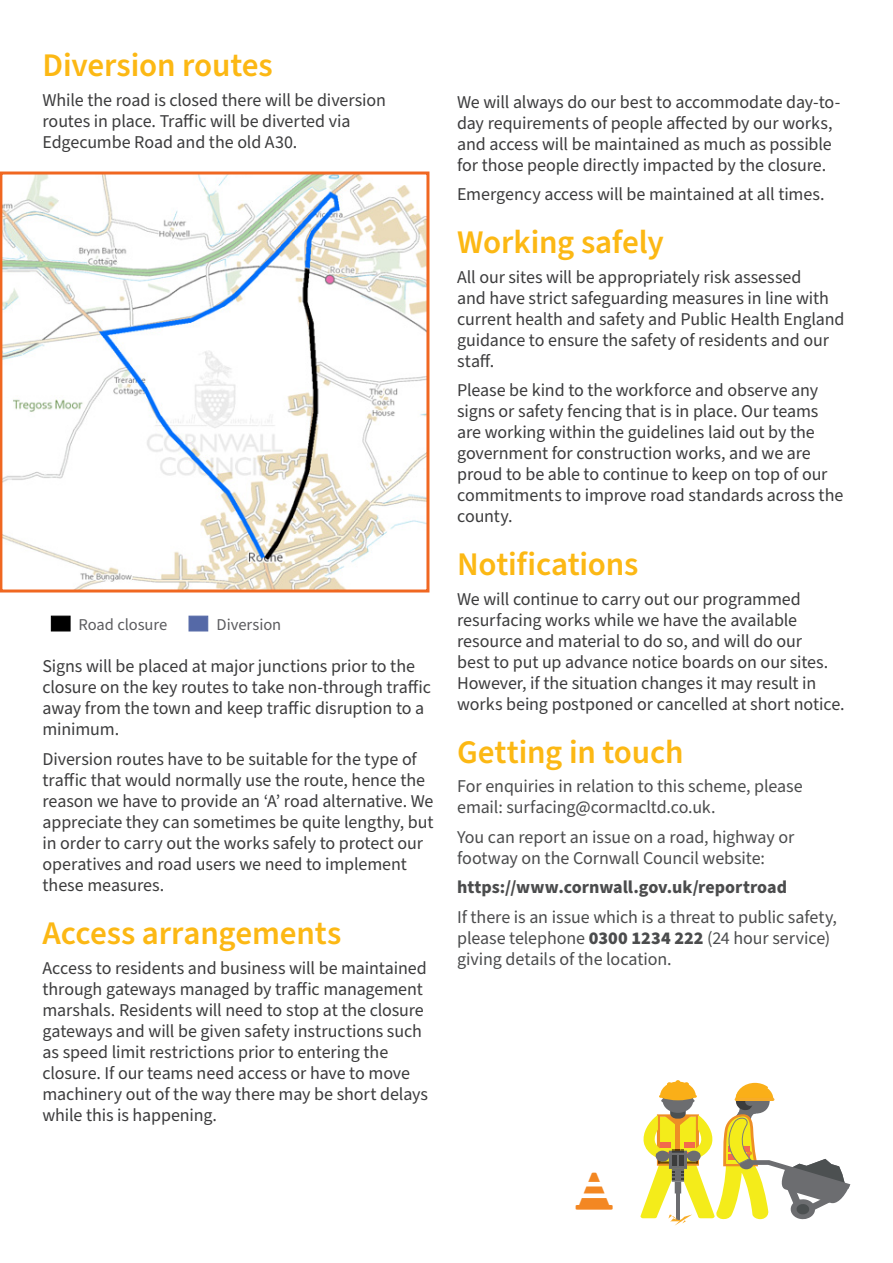
<style>
.page{position:relative;width:893px;height:1263px;background:#fff}
.page>*{position:absolute;margin:0;border:0;box-sizing:border-box;transform-origin:0 0}
.Body{font:600 33px "Source Sans Pro";letter-spacing:-.005em;color:#fcb814}
.Body-2{font:18px/21px "Source Sans Pro";letter-spacing:-.005em;color:#3c3c3d}
.Body-3{font:18px/21px "Source Sans Pro";letter-spacing:-.005em;color:#4b4c4d}
.Body-4{font:700 18px "Source Sans Pro";color:#4b4c4d}
.t1{font:16.5px "Source Sans Pro";letter-spacing:-.005em;color:#5c5c5f}
.s1{font-weight:900}
</style>
<div class="page">
<img style="left:4px;top:175px;width:421px;height:413px">
<div style="left:0;top:171px;width:429px;height:421px;border:3px solid #f06721"></div>
<svg style="left:640px;top:1080px;width:210px;height:145px"></svg>
<div style="left:51px;top:616px;width:20px;height:15px;background:#000;border:1px solid #000"></div>
<div style="left:189px;top:616px;width:19px;height:15px;background:#5569a7"></div>
<p class="Body" style="left:43px;top:43px;width:232px">Diversion routes</p>
<p class="Body-2" style="left:43px;top:90px;width:345px">While the road is closed there will be diversion routes in place. Traffic will be diverted via<br>Edgecumbe Road and the old A30.</p>
<p class="t1" style="left:78px;top:613px;width:90px">Road closure</p>
<p class="t1" style="left:217px;top:613px;width:66px">Diversion</p>
<p class="Body-2" style="left:43px;top:656px;width:390px">Signs will be placed at major junctions prior to the closure on the key routes to take non-through traffic away from the town and keep traffic disruption to a minimum.</p>
<p class="Body-2" style="left:43px;top:749px;width:393px">Diversion routes have to be suitable for the type of traffic that would normally use the route, hence the reason we have to provide an ‘A’ road alternative. We appreciate they can sometimes be quite lengthy, but in order to carry out the works safely to protect our operatives and road users we need to implement these measures.</p>
<p class="Body" style="left:43px;top:911px;width:300px">Access arrangements</p>
<p class="Body-2" style="left:43px;top:958px;width:387px">Access to residents and business will be maintained through gateways managed by traffic management marshals. Residents will need to stop at the closure gateways and will be given safety instructions such as speed limit restrictions prior to entering the closure. If our teams need access or have to move machinery out of the way there may be short delays while this is happening.</p>
<p class="Body-2" style="left:457px;top:92px;width:385px">We will always do our best to accommodate day-to&shy;day requirements of people affected by our works, and access will be maintained as much as possible for those people directly impacted by the closure.</p>
<p class="Body-2" style="left:457px;top:184px;width:369px">Emergency access will be maintained at all times.</p>
<p class="Body" style="left:457px;top:220px;width:208px">Working safely</p>
<p class="Body-2" style="left:457px;top:267px;width:389px">All our sites will be appropriately risk assessed<br>and have strict safeguarding measures in line with current health and safety and Public Health England guidance to ensure the safety of residents and our staff.</p>
<p class="Body-2" style="left:457px;top:380px;width:388px">Please be kind to the workforce and observe any signs or safety fencing that is in place. Our teams are working within the guidelines laid out by the government for construction works, and we are proud to be able to continue to keep on top of our commitments to improve road standards across the county.</p>
<p class="Body" style="left:457px;top:542px;width:183px">Notifications</p>
<p class="Body-2" style="left:457px;top:589px;width:389px">We will continue to carry out our programmed resurfacing works while we have the available resource and material to do so, and will do our<br>best to put up advance notice boards on our sites.<br>However, if the situation changes it may result in works being postponed or cancelled at short notice.</p>
<p class="Body" style="left:457px;top:730px;width:228px">Getting in touch</p>
<p class="Body-3" style="left:457px;top:776px;width:347px">For enquiries in relation to this scheme, please email: surfacing@cormacltd.co.uk.</p>
<p class="Body-3" style="left:457px;top:827px;width:339px">You can report an issue on a road, highway or footway on the Cornwall Council website:</p>
<p class="Body-4" style="left:457px;top:875px;width:331px">https://www.cornwall.gov.uk/reportroad</p>
<p class="Body-3" style="left:457px;top:907px;width:381px">If there is an issue which is a threat to public safety, please telephone <span class="s1">0300 1234 222</span> (24 hour service) giving details of the location.</p>
</div>
